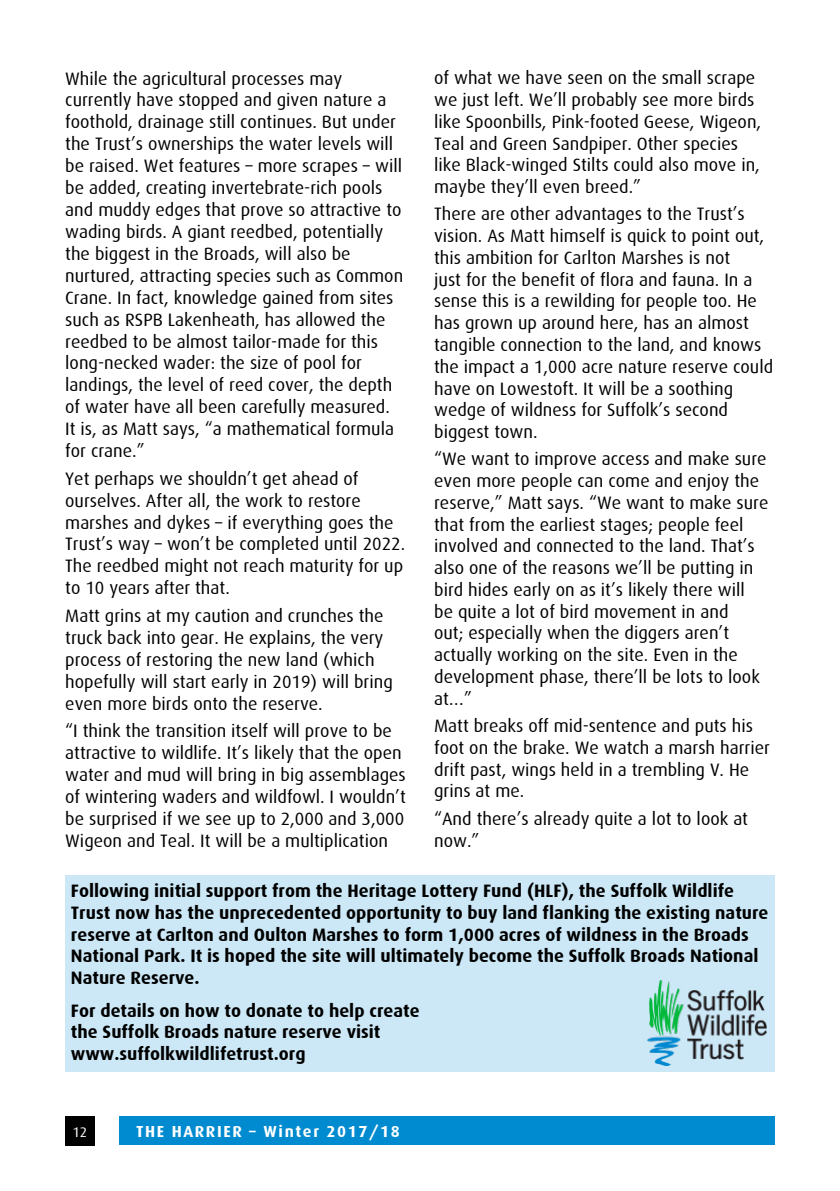
<style>
.page{position:relative;width:840px;height:1191px;background:#fff}
.page>*{position:absolute;margin:0;border:0;box-sizing:border-box;transform-origin:0 0}
.t1{font:18px/22px "Dax";color:#000}
.t2{font:700 18px/21.6px "Dax";color:#000}
.t3{font:700 16px "Dax";letter-spacing:.1em;color:#fff}
.t4{font:14px "Dax";color:#fff}
</style>
<div class="page">
<div style="left:119px;top:1116px;width:655px;height:28px;background:#008bd0"></div>
<div style="left:65px;top:1116px;width:30px;height:29px;background:#000"></div>
<div style="left:65px;top:875px;width:709px;height:196px;background:#cce8f6"></div>
<img style="left:647px;top:980px;width:119px;height:85px">
<p class="t1" style="left:65px;top:67px;width:339px">While the agricultural processes may currently have stopped and given nature a foothold, drainage still continues. But under the Trust’s ownerships the water levels will be raised. Wet features – more scrapes – will be added, creating invertebrate-rich pools and muddy edges that prove so attractive to wading birds. A giant reedbed, potentially the biggest in the Broads, will also be nurtured, attracting species such as Common Crane. In fact, knowledge gained from sites such as RSPB Lakenheath, has allowed the reedbed to be almost tailor-made for this long-necked wader: the size of pool for landings, the level of reed cover, the depth of water have all been carefully measured.<br>It is, as Matt says, “a mathematical formula for crane.”</p>
<p class="t1" style="left:65px;top:467px;width:341px">Yet perhaps we shouldn’t get ahead of ourselves. After all, the work to restore marshes and dykes – if everything goes the Trust’s way – won’t be completed until 2022.<br>The reedbed might not reach maturity for up to 10 years after that.</p>
<p class="t1" style="left:65px;top:605px;width:329px">Matt grins at my caution and crunches the truck back into gear. He explains, the very process of restoring the new land (which hopefully will start early in 2019) will bring even more birds onto the reserve.</p>
<p class="t1" style="left:65px;top:720px;width:342px">“I think the transition itself will prove to be attractive to wildlife. It’s likely that the open water and mud will bring in big assemblages of wintering waders and wildfowl. I wouldn’t be surprised if we see up to 2,000 and 3,000<br>Wigeon and Teal. It will be a multiplication</p>
<p class="t1" style="left:434px;top:67px;width:328px">of what we have seen on the small scrape we just left. We’ll probably see more birds like Spoonbills, Pink-footed Geese, Wigeon, Teal and Green Sandpiper. Other species like Black-winged Stilts could also move in, maybe they’ll even breed.”</p>
<p class="t1" style="left:434px;top:203px;width:340px">There are other advantages to the Trust’s vision. As Matt himself is quick to point out, this ambition for Carlton Marshes is not<br>just for the benefit of flora and fauna. In a sense this is a rewilding for people too. He has grown up around here, has an almost tangible connection to the land, and knows the impact a 1,000 acre nature reserve could have on Lowestoft. It will be a soothing wedge of wildness for Suffolk’s second biggest town.</p>
<p class="t1" style="left:434px;top:448px;width:335px">“We want to improve access and make sure even more people can come and enjoy the reserve,” Matt says. “We want to make sure that from the earliest stages; people feel involved and connected to the land. That’s also one of the reasons we’ll be putting in bird hides early on as it’s likely there will<br>be quite a lot of bird movement in and<br>out; especially when the diggers aren’t actually working on the site. Even in the development phase, there’ll be lots to look at…”</p>
<p class="t1" style="left:434px;top:715px;width:337px">Matt breaks off mid-sentence and puts his foot on the brake. We watch a marsh harrier drift past, wings held in a trembling V. He grins at me.</p>
<p class="t1" style="left:434px;top:808px;width:315px">“And there’s already quite a lot to look at now.”</p>
<p class="t2" style="left:71px;top:880px;width:698px">Following initial support from the Heritage Lottery Fund (HLF), the Suffolk Wildlife Trust now has the unprecedented opportunity to buy land flanking the existing nature reserve at Carlton and Oulton Marshes to form 1,000 acres of wildness in the Broads National Park. It is hoped the site will ultimately become the Suffolk Broads National Nature Reserve.</p>
<p class="t2" style="left:71px;top:1000px;width:350px">For details on how to donate to help create the Suffolk Broads nature reserve visit www.suffolkwildlifetrust.org</p>
<p class="t4" style="left:72px;top:1124px;width:16px">12</p>
<p class="t3" style="left:136px;top:1122px;width:265px">THE HARRIER – Winter 2017/18</p>
</div>
